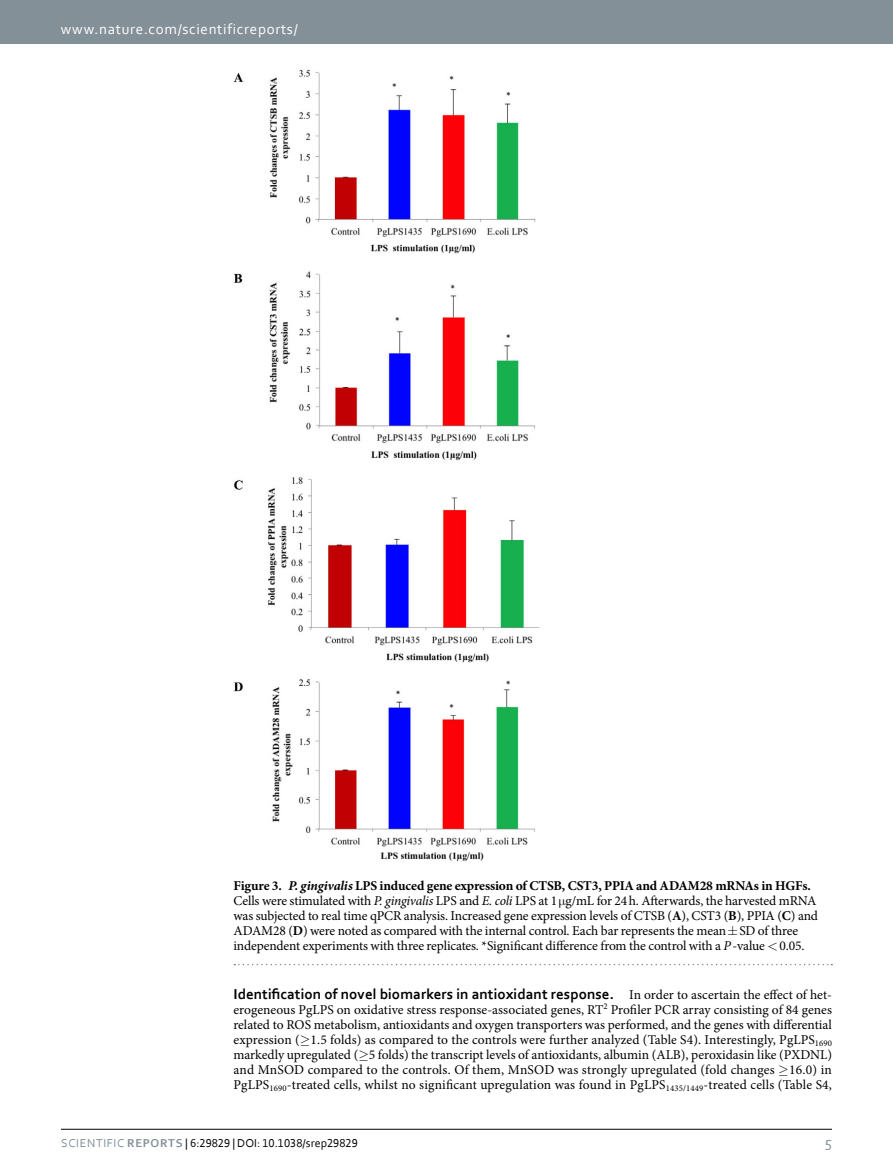
<style>
.page{position:relative;width:893px;height:1174px;background:#fff}
.page>*{position:absolute;margin:0;border:0;box-sizing:border-box;transform-origin:0 0}
.t1{font:700 15px "Mcxxjk Corbel";letter-spacing:.005em;color:#000}
.t2{font:15px "Klmhbp Corbel";letter-spacing:.045em;color:#fff}
.t3{font:15px "Wbvwcn Corbel";color:#839097}
.t4{font:13.5px/15px "Jwcdnw Minion Pro";letter-spacing:-.01em;color:#000;text-align:justify}
.t5{font:700 13.5px "Cnkjsc Minion Pro";letter-spacing:-.01em;color:#000}
.t6{font:12px "Xlrmvw Yxgbkn Pxbhxp Srsmsh Fxfbhm Knptdl Corbel";color:#000}
.s1{font-family:"Vlbbjm Minion Pro";font-style:italic}
.s2{font-family:"Hknxys Minion Pro";font-style:italic}
.s3{font-family:"Cnkjsc Minion Pro";font-weight:700}
.s4{font-family:"Jwcdnw Minion Pro";font-weight:400;font-size:13.5px}
.s5{font-family:"Wkkgrt Corbel";color:#839097}
.s6{font-family:"Tggkqc Corbel";font-weight:700;color:#839097}
</style>
<div class="page">
<div style="left:0;top:0;width:893px;height:43px;background:#839097"></div>
<hr style="left:61px;top:1129px;width:771px;height:1px;background:#000">
<img style="left:233px;top:70px;width:306px;height:791px">
<svg style="left:234px;top:963px;width:598px;height:2px"></svg>
<p class="t2" style="left:61px;top:19px;width:238px">www.nature.com/scientificreports/</p>
<p class="t5" style="left:233px;top:875px;width:579px">Figure 3. <span class="s1">P. gingivalis</span> LPS induced gene expression of CTSB, CST3, PPIA and ADAM28 mRNAs in HGFs.</p>
<p class="t4" style="left:233px;top:892px;width:586px;text-align:left">Cells were stimulated with <span class="s2">P. gingivalis</span> LPS and <span class="s2">E. coli</span> LPS at 1 g/mL for 24h. Afterwards, the harvested mRNA was subjected to real time qPCR analysis. Increased gene expression levels of CTSB (<span class="s3">A</span>), CST3 (<span class="s3">B</span>), PPIA (<span class="s3">C</span>) and ADAM28 (<span class="s3">D</span>) were noted as compared with the internal control. Each bar represents the mean SD of three independent experiments with three replicates. *Significant difference from the control with a <span class="s2">P</span>-value 0.05.</p>
<p class="t1" style="left:233px;top:984px;width:600px">Identification of novel biomarkers in antioxidant response. <span class="s4">In order to ascertain the effect of het-</span></p>
<p class="t4" style="left:233px;top:1002px;width:600px">erogeneous PgLPS on oxidative stress response-associated genes, RT<sup>2</sup> Profiler PCR array consisting of 84 genes related to ROS metabolism, antioxidants and oxygen transporters was performed, and the genes with differential expression (≥1.5 folds) as compared to the controls were further analyzed (Table S4). Interestingly, PgLPS<sub>1690 </sub>markedly upregulated (≥5 folds) the transcript levels of antioxidants, albumin (ALB), peroxidasin like (PXDNL) and MnSOD compared to the controls. Of them, MnSOD was strongly upregulated (fold changes ≥16.0) in PgLPS<sub>1690</sub>-treated cells, whilst no significant upregulation was found in PgLPS<sub>1435/1449</sub>-treated cells (Table S4,</p>
<p class="t6" style="left:61px;top:1135px;width:298px"><span class="s5">SCIENTIFIC</span> <span class="s6">REPORTS</span> | 6:29829 | DOI: 10.1038/srep29829</p>
<p class="t3" style="left:825px;top:1132px;width:9px">5</p>
</div>
